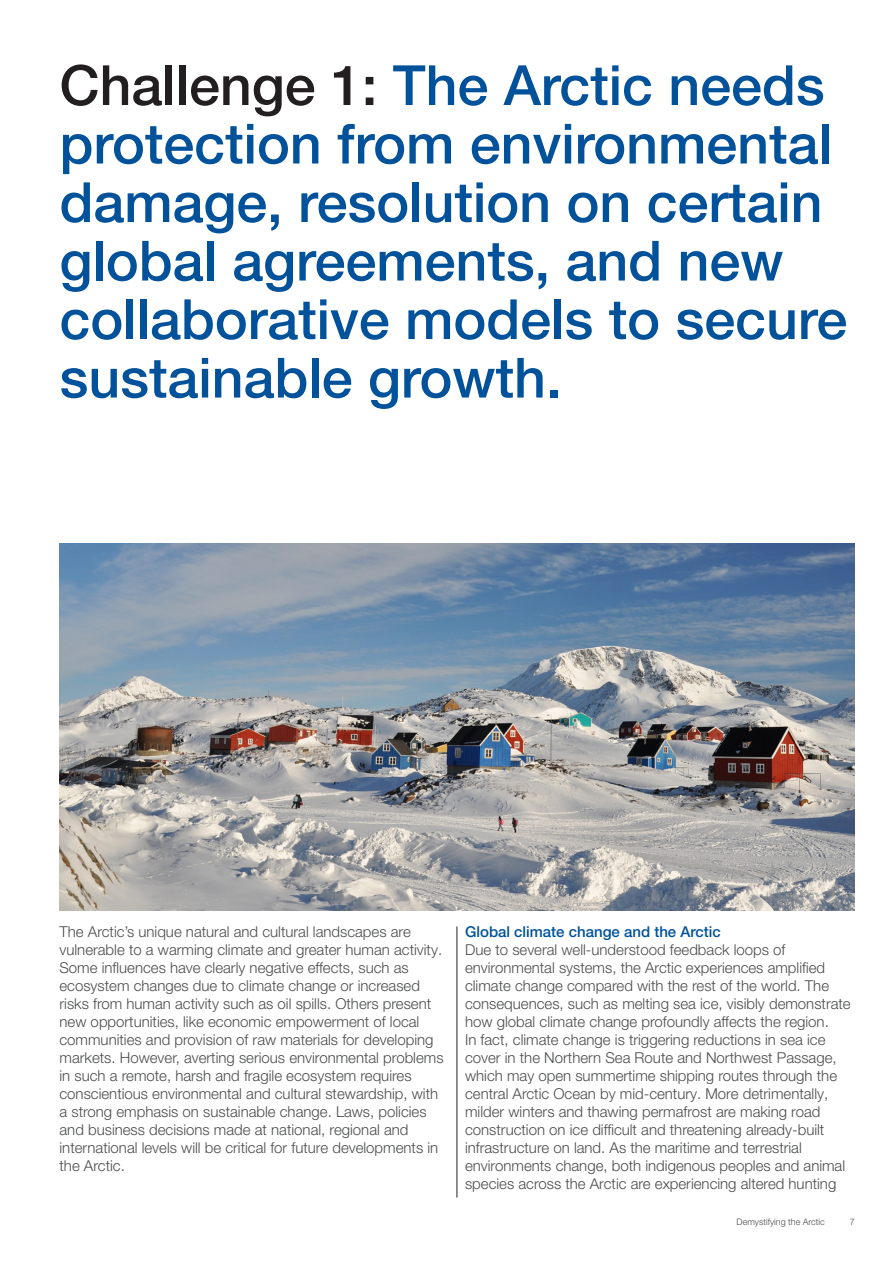
<style>
.page{position:relative;width:893px;height:1263px;background:#fff}
.page>*{position:absolute;margin:0;border:0;box-sizing:border-box;transform-origin:0 0}
.t1{font:500 55.5px/58.5px "Helvetica Neue LT Pro";color:#01529a}
.Normal1{font:300 15px/18px "Helvetica Neue LT Pro";color:#4b4c4d}
.Normal1-2{font:500 15px "Helvetica Neue LT Pro";color:#01529a}
.t2{font:300 9px "Helvetica Neue LT Pro";color:#4b4c4d}
.s1{color:#231f20}
</style>
<div class="page">
<hr style="left:457px;top:926px;width:1px;height:271px;background:#231f20">
<img style="left:60px;top:544px;width:795px;height:366px">
<p class="t1" style="left:60px;top:55px;width:789px"><span class="s1">Challenge 1:</span> The Arctic needs protection from environmental damage, resolution on certain global agreements, and new collaborative models to secure sustainable growth.</p>
<p class="Normal1" style="left:60px;top:922px;width:385px">The Arctic’s unique natural and cultural landscapes are vulnerable to a warming climate and greater human activity.<br>Some influences have clearly negative effects, such as ecosystem changes due to climate change or increased risks from human activity such as oil spills. Others present new opportunities, like economic empowerment of local communities and provision of raw materials for developing markets. However, averting serious environmental problems in such a remote, harsh and fragile ecosystem requires conscientious environmental and cultural stewardship, with a strong emphasis on sustainable change. Laws, policies and business decisions made at national, regional and international levels will be critical for future developments in the Arctic.</p>
<p class="Normal1-2" style="left:465px;top:923px;width:257px">Global climate change and the Arctic</p>
<p class="Normal1" style="left:465px;top:940px;width:387px">Due to several well-understood feedback loops of environmental systems, the Arctic experiences amplified climate change compared with the rest of the world. The consequences, such as melting sea ice, visibly demonstrate how global climate change profoundly affects the region.<br>In fact, climate change is triggering reductions in sea ice cover in the Northern Sea Route and Northwest Passage, which may open summertime shipping routes through the central Arctic Ocean by mid-century. More detrimentally, milder winters and thawing permafrost are making road construction on ice difficult and threatening already-built infrastructure on land. As the maritime and terrestrial environments change, both indigenous peoples and animal species across the Arctic are experiencing altered hunting</p>
<p class="t2" style="left:737px;top:1216px;width:90px">Demystifying the Arctic</p>
<p class="t2" style="left:850px;top:1216px;width:7px">7</p>
</div>
